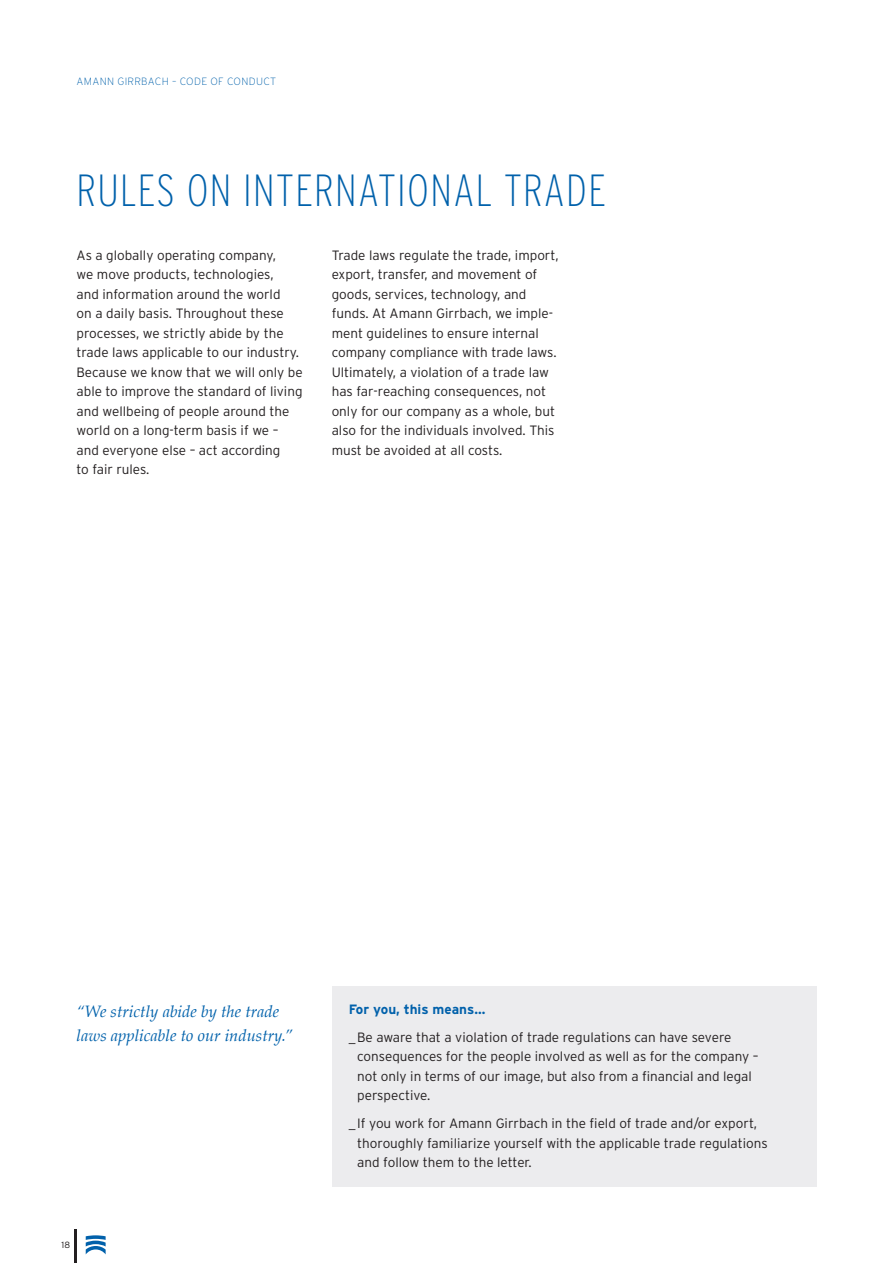
<style>
.page{position:relative;width:893px;height:1263px;background:#fff}
.page>*{position:absolute;margin:0;border:0;box-sizing:border-box;transform-origin:0 0}
.t1{font:200 condensed 45px "Interstate";letter-spacing:.03em;color:#0161ab}
.t2{font:italic 16.5px/24px "Palatino";color:#0161ab}
.t3{font:300 13.5px/19.5px "Interstate";color:#231f20}
.t4{font:700 13.5px "Interstate";color:#0161ab}
.t5{font:200 10.5px "Interstate";letter-spacing:.03em;color:#0161ab}
.t6{font:300 9px "Interstate";color:#231f20}
</style>
<div class="page">
<hr style="left:74px;top:1229px;width:3px;height:34px;background:#231f20">
<svg style="left:86px;top:1235px;width:20px;height:19px"></svg>
<div style="left:332px;top:986px;width:484px;height:200px;background:#ececee"></div>
<p class="t5" style="left:77px;top:75px;width:201px">AMANN GIRRBACH – CODE OF CONDUCT</p>
<p class="t1" style="left:77px;top:163px;width:531px">RULES ON INTERNATIONAL TRADE</p>
<p class="t3" style="left:77px;top:245px;width:228px">As a globally operating company,<br>we move products, technologies,<br>and information around the world<br>on a daily basis. Throughout these processes, we strictly abide by the trade laws applicable to our industry.<br>Because we know that we will only be able to improve the standard of living and wellbeing of people around the world on a long-term basis if we – and everyone else – act according<br>to fair rules.</p>
<p class="t3" style="left:332px;top:245px;width:229px">Trade laws regulate the trade, import, export, transfer, and movement of goods, services, technology, and funds. At Amann Girrbach, we imple&shy;ment guidelines to ensure internal company compliance with trade laws.<br>Ultimately, a violation of a trade law has far-reaching consequences, not only for our company as a whole, but also for the individuals involved. This must be avoided at all costs.</p>
<p class="t2" style="left:77px;top:999px;width:218px">“We strictly abide by the trade laws applicable to our industry.”</p>
<p class="t4" style="left:349px;top:1001px;width:138px">For you, this means…</p>
<p class="t3" style="left:357px;top:1027px;width:403px;text-indent:-9px">_Be aware that a violation of trade regulations can have severe consequences for the people involved as well as for the company – not only in terms of our image, but also from a financial and legal perspective.</p>
<p class="t3" style="left:357px;top:1114px;width:412px;text-indent:-9px">_ If you work for Amann Girrbach in the field of trade and/or export, thoroughly familiarize yourself with the applicable trade regulations and follow them to the letter.</p>
<p class="t6" style="left:62px;top:1239px;width:10px">18</p>
</div>
